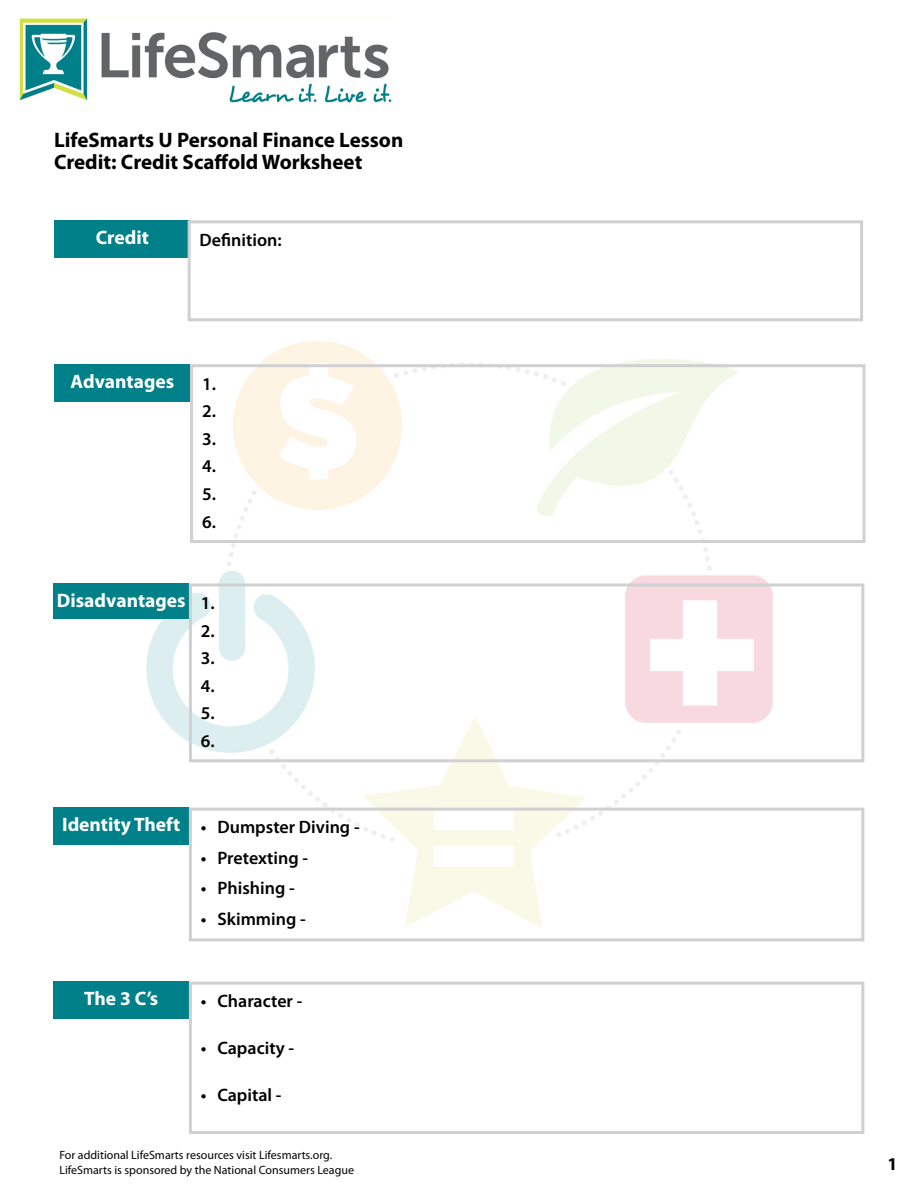
<style>
.page{position:relative;width:918px;height:1188px;background:#fff}
.page>*{position:absolute;margin:0;border:0;box-sizing:border-box;transform-origin:0 0}
.t1{font:700 21px/22.2px "Myriad Pro";color:#000}
.t2{font:700 19.5px "Myriad Pro";color:#fff}
.t3{font:600 18px/27.6px "Myriad Pro";color:#000;text-align:justify}
.t4{font:700 18px "Myriad Pro";color:#000}
.t5{font:12px "Myriad Pro";color:#000}
.s1{font-weight:700;font-size:19.5px;color:#fff}
</style>
<div class="page">
<img style="left:87px;top:293px;width:744px;height:649px">
<img style="left:19px;top:18px;width:373px;height:84px">
<div style="left:55px;top:220px;width:135px;height:37px;background:#008089"></div>
<div style="left:188px;top:220px;width:675px;height:101px;border:3px solid #cfd0d2"></div>
<div style="left:55px;top:364px;width:135px;height:37px;background:#008089"></div>
<div style="left:190px;top:364px;width:676px;height:179px;border:3px solid #cfd0d2"></div>
<div style="left:54px;top:584px;width:135px;height:36px;background:#008089"></div>
<div style="left:189px;top:584px;width:675px;height:178px;border:3px solid #cfd0d2"></div>
<div style="left:54px;top:808px;width:135px;height:37px;background:#008089"></div>
<div style="left:189px;top:808px;width:675px;height:133px;border:3px solid #cfd0d2"></div>
<div style="left:54px;top:982px;width:135px;height:37px;background:#008089"></div>
<div style="left:189px;top:982px;width:675px;height:152px;border:3px solid #cfd0d2"></div>
<p class="t1" style="left:54px;top:128px;width:351px">LifeSmarts U Personal Finance Lesson<br>Credit: Credit Scaffold Worksheet</p>
<p class="t2" style="left:96px;top:225px;width:55px">Credit</p>
<p class="t3" style="left:200px;top:226px;width:84px">Definition:</p>
<p class="t2" style="left:71px;top:369px;width:105px">Advantages</p>
<p class="t3" style="left:202px;top:369px;width:15px">1.<br>2.<br>3.<br>4.<br>5.<br>6.</p>
<p class="t2" style="left:57px;top:588px;width:159px">Disadvantages <sub>1.</sub></p>
<p class="t3" style="left:201px;top:616px;width:15px">2.<br>3.<br>4.<br>5.<br>6.</p>
<p class="t3" style="left:62px;top:813px;width:299px"><span class="s1">Identity Theft</span> • Dumpster Diving -</p>
<p class="t3" style="left:201px;top:843px;width:109px">• Pretexting -</p>
<p class="t3" style="left:201px;top:874px;width:95px">• Phishing -</p>
<p class="t3" style="left:201px;top:905px;width:106px">• Skimming -</p>
<p class="t2" style="left:84px;top:986px;width:76px">The 3 C’s</p>
<p class="t3" style="left:201px;top:987px;width:103px">• Character -</p>
<p class="t3" style="left:201px;top:1034px;width:95px">• Capacity -</p>
<p class="t3" style="left:201px;top:1081px;width:82px">• Capital -</p>
<p class="t5" style="left:59px;top:1147px;width:274px">For additional LifeSmarts resources visit Lifesmarts.org.</p>
<p class="t5" style="left:59px;top:1162px;width:296px">LifeSmarts is sponsored by the National Consumers League</p>
<p class="t4" style="left:887px;top:1152px;width:11px">1</p>
</div>
